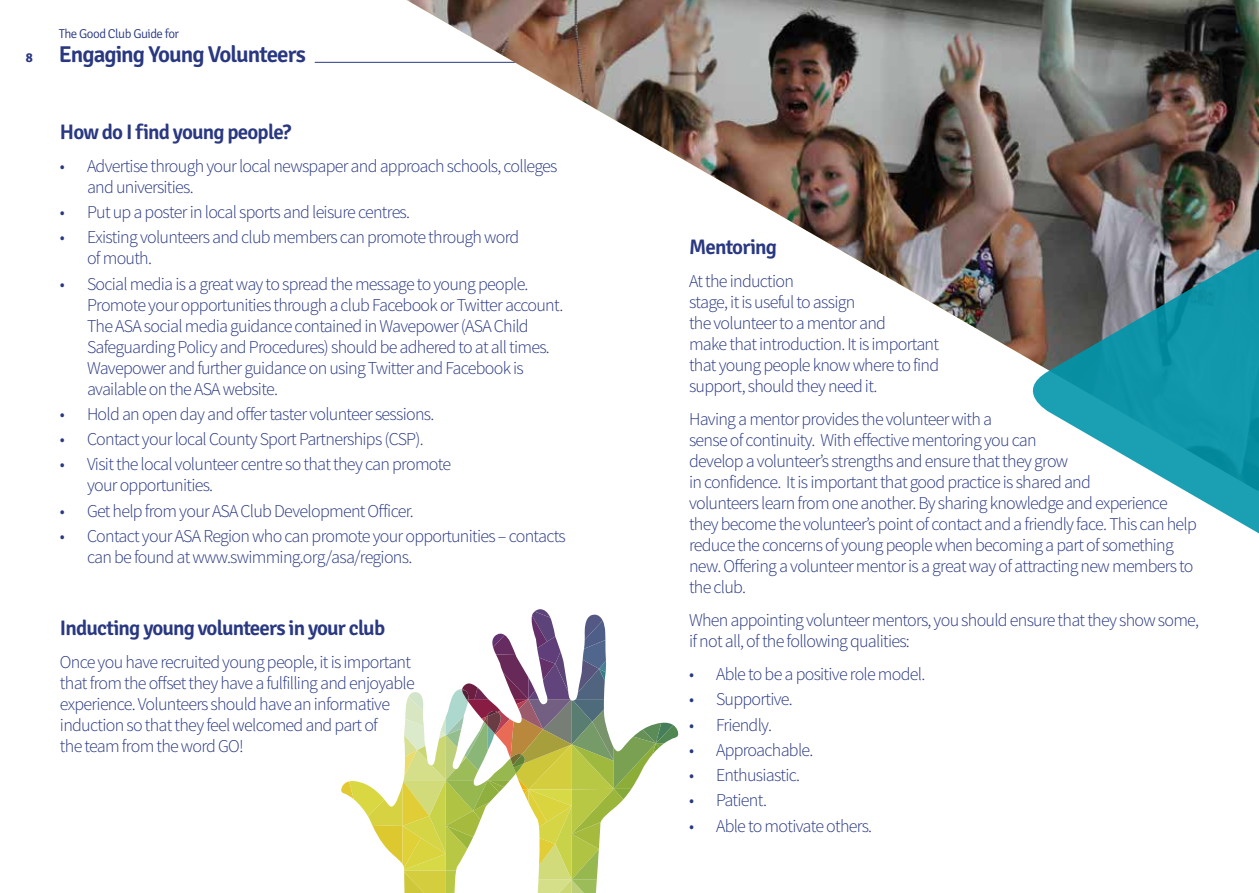
<style>
.page{position:relative;width:1259px;height:893px;background:#fff}
.page>*{position:absolute;margin:0;border:0;box-sizing:border-box;transform-origin:0 0}
.t1{font:600 22.95px "Signika";letter-spacing:-.04em;color:#293881}
.t2{font:600 21px "Signika";letter-spacing:-.04em;color:#293881}
.t3{font:300 18px/21px "Source Sans Pro";letter-spacing:-.04em;color:#293881}
.t4{font:700 13.2px "Signika";color:#293881}
.t5{font:300 12.9px "Signika";letter-spacing:-.04em;color:#293881}
</style>
<div class="page">
<svg style="left:341px;top:609px;width:338px;height:284px"></svg>
<img style="left:407px;top:0;width:852px;height:360px">
<svg style="left:1031px;top:206px;width:228px;height:328px"></svg>
<p class="t4" style="left:26px;top:50px;width:9px">8</p>
<p class="t5" style="left:59px;top:26px;width:122px">The Good Club Guide for</p>
<p class="t1" style="left:59px;top:41px;width:249px">Engaging Young Volunteers</p>
<p class="t2" style="left:60px;top:119px;width:233px">How do I find young people?</p>
<p class="t3" style="left:87px;top:155px;width:472px;text-indent:-27px">• Advertise through your local newspaper and approach schools, colleges and universities.</p>
<p class="t3" style="left:60px;top:202px;width:352px">• Put up a poster in local sports and leisure centres.</p>
<p class="t3" style="left:87px;top:227px;width:434px;text-indent:-27px">• Existing volunteers and club members can promote through word of mouth.</p>
<p class="t3" style="left:87px;top:273px;width:478px;text-indent:-27px">• Social media is a great way to spread the message to young people.<br>Promote your opportunities through a club Facebook or Twitter account.<br>The ASA social media guidance contained in Wavepower (ASA Child Safeguarding Policy and Procedures) should be adhered to at all times.<br>Wavepower and further guidance on using Twitter and Facebook is available on the ASA website.</p>
<p class="t3" style="left:60px;top:403px;width:376px">• Hold an open day and offer taster volunteer sessions.</p>
<p class="t3" style="left:60px;top:429px;width:365px">• Contact your local County Sport Partnerships (CSP).</p>
<p class="t3" style="left:87px;top:454px;width:366px;text-indent:-27px">• Visit the local volunteer centre so that they can promote your opportunities.</p>
<p class="t3" style="left:60px;top:500px;width:355px">• Get help from your ASA Club Development Officer.</p>
<p class="t3" style="left:87px;top:525px;width:480px;text-indent:-27px">• Contact your ASA Region who can promote your opportunities – contacts can be found at www.swimming.org/asa/regions.</p>
<p class="t2" style="left:60px;top:615px;width:327px">Inducting young volunteers in your club</p>
<p class="t3" style="left:60px;top:651px;width:356px">Once you have recruited young people, it is important that from the offset they have a fulfilling and enjoyable experience. Volunteers should have an informative induction so that they feel welcomed and part of<br>the team from the word GO!</p>
<p class="t2" style="left:689px;top:235px;width:89px">Mentoring</p>
<p class="t3" style="left:689px;top:271px;width:252px">At the induction<br>stage, it is useful to assign<br>the volunteer to a mentor and<br>make that introduction. It is important that young people know where to find support, should they need it.</p>
<p class="t3" style="left:689px;top:409px;width:509px">Having a mentor provides the volunteer with a<br>sense of continuity. With effective mentoring you can<br>develop a volunteer’s strengths and ensure that they grow<br>in confidence. It is important that good practice is shared and<br>volunteers learn from one another. By sharing knowledge and experience they become the volunteer’s point of contact and a friendly face. This can help reduce the concerns of young people when becoming a part of something new. Offering a volunteer mentor is a great way of attracting new members to the club.</p>
<p class="t3" style="left:689px;top:610px;width:511px">When appointing volunteer mentors, you should ensure that they show some, if not all, of the following qualities:</p>
<p class="t3" style="left:689px;top:664px;width:238px">• Able to be a positive role model.</p>
<p class="t3" style="left:689px;top:689px;width:105px">• Supportive.</p>
<p class="t3" style="left:689px;top:714px;width:84px">• Friendly.</p>
<p class="t3" style="left:689px;top:739px;width:126px">• Approachable.</p>
<p class="t3" style="left:689px;top:765px;width:113px">• Enthusiastic.</p>
<p class="t3" style="left:689px;top:790px;width:79px">• Patient.</p>
<p class="t3" style="left:689px;top:815px;width:185px">• Able to motivate others.</p>
</div>
